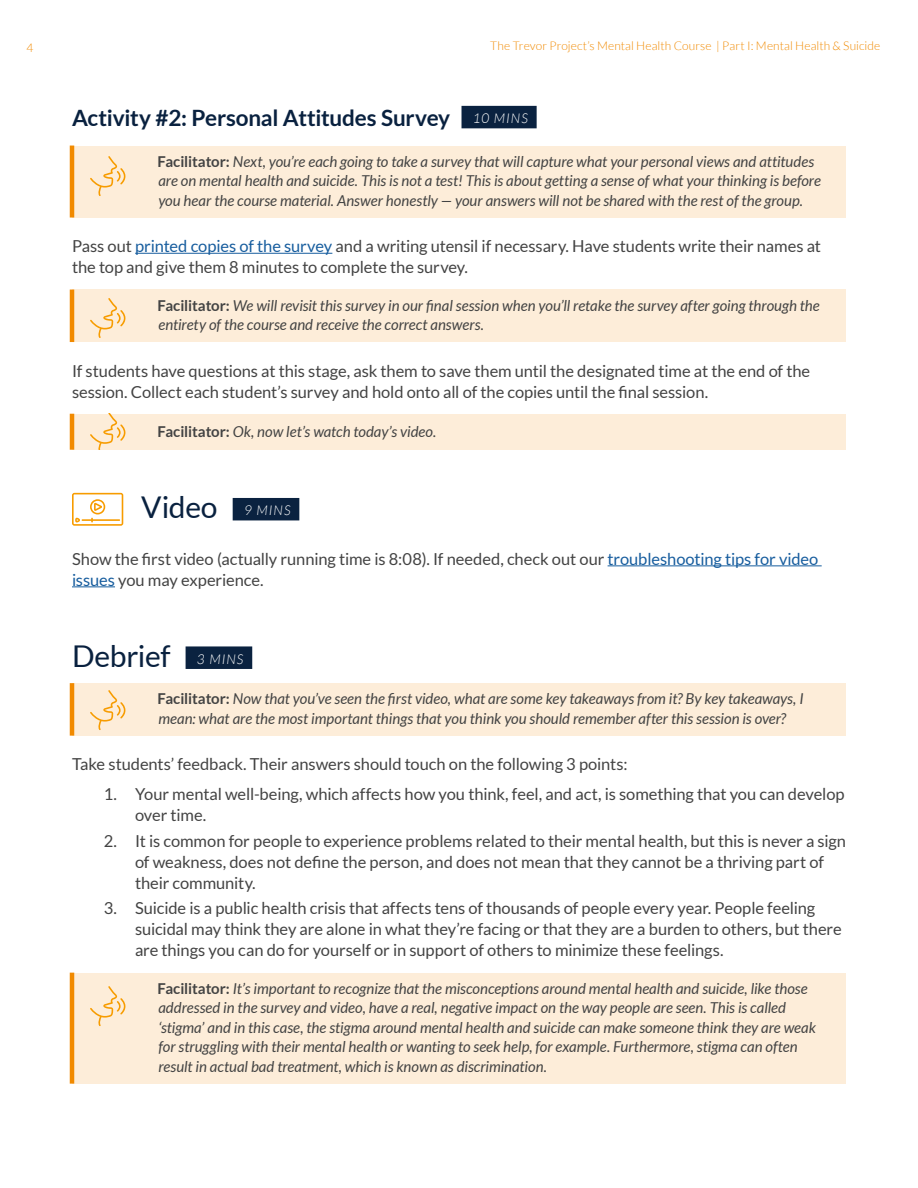
<style>
.page{position:relative;width:918px;height:1188px;background:#fff}
.page>*{position:absolute;margin:0;border:0;box-sizing:border-box;transform-origin:0 0}
.t1{font:30px "Lato";letter-spacing:-.01em;color:#09213f}
.t2{font:700 22.5px "Lato";letter-spacing:-.01em;color:#09213f}
.t3{font:16.5px/21px "Lato";letter-spacing:-.005em;color:#434343}
.scripted{font:italic 15px/19.5px "Lato";color:#434343}
.t4{font:italic 300 13.5px "Lato";letter-spacing:.075em;color:#fff}
.t5{font:300 12px "Lato";letter-spacing:.005em;color:#f18a00}
.s1{font-weight:300;font-style:italic;font-size:13.5px;color:#fff}
.s2{font-weight:700;font-style:normal}
.s3{color:#175d9e}
</style>
<div class="page">
<div style="left:462px;top:106px;width:75px;height:22px;background:#0a2240"></div>
<div style="left:72px;top:146px;width:774px;height:72px;background:#fdedd9"></div>
<hr style="left:70px;top:146px;width:4px;height:72px;background:#f18a00">
<hr style="left:135px;top:253px;width:197px;height:1px;background:#175d9e">
<div style="left:72px;top:290px;width:774px;height:52px;background:#fdedd9"></div>
<hr style="left:70px;top:290px;width:4px;height:52px;background:#f18a00">
<div style="left:72px;top:414px;width:774px;height:36px;background:#fdedd9"></div>
<hr style="left:70px;top:414px;width:4px;height:36px;background:#f18a00">
<div style="left:233px;top:498px;width:66px;height:22px;background:#0a2240"></div>
<hr style="left:608px;top:565px;width:214px;height:1px;background:#175d9e">
<hr style="left:72px;top:586px;width:43px;height:1px;background:#175d9e">
<div style="left:186px;top:646px;width:66px;height:23px;background:#0a2240"></div>
<div style="left:72px;top:683px;width:774px;height:53px;background:#fdedd9"></div>
<hr style="left:70px;top:683px;width:4px;height:53px;background:#f18a00">
<div style="left:72px;top:973px;width:774px;height:111px;background:#fdedd9"></div>
<hr style="left:70px;top:973px;width:4px;height:111px;background:#f18a00">
<svg style="left:90px;top:156px;width:36px;height:40px"></svg>
<svg style="left:90px;top:298px;width:36px;height:40px"></svg>
<svg style="left:90px;top:414px;width:36px;height:36px"></svg>
<svg style="left:72px;top:493px;width:51px;height:33px"></svg>
<svg style="left:90px;top:690px;width:36px;height:40px"></svg>
<svg style="left:90px;top:986px;width:36px;height:40px"></svg>
<p class="t5" style="left:26px;top:41px;width:8px">4</p>
<p class="t5" style="left:490px;top:39px;width:391px">The Trevor Project’s Mental Health Course | Part I: Mental Health &amp; Suicide</p>
<h3 class="t2" style="left:72px;top:105px;width:457px">Activity #2: Personal Attitudes Survey <span class="s1">10 MINS</span></h3>
<p class="scripted" style="left:158px;top:152px;width:665px"><span class="s2">Facilitator:</span> Next, you’re each going to take a survey that will capture what your personal views and attitudes are on mental health and suicide. This is not a test! This is about getting a sense of what your thinking is before you hear the course material. Answer honestly — your answers will not be shared with the rest of the group.</p>
<p class="t3" style="left:72px;top:236px;width:751px">Pass out <span class="s3">printed copies of the survey</span> and a writing utensil if necessary. Have students write their names at the top and give them 8 minutes to complete the survey.</p>
<p class="scripted" style="left:158px;top:296px;width:664px"><span class="s2">Facilitator:</span> We will revisit this survey in our final session when you’ll retake the survey after going through the entirety of the course and receive the correct answers.</p>
<p class="t3" style="left:72px;top:360px;width:740px">If students have questions at this stage, ask them to save them until the designated time at the end of the session. Collect each student’s survey and hold onto all of the copies until the final session.</p>
<p class="scripted" style="left:158px;top:422px;width:280px"><span class="s2">Facilitator:</span> Ok, now let’s watch today’s video.</p>
<h2 class="t1" style="left:141px;top:491px;width:78px">Video</h2>
<h2 class="t4" style="left:244px;top:503px;width:48px">9 MINS</h2>
<p class="t3" style="left:72px;top:548px;width:748px">Show the first video (actually running time is 8:08). If needed, check out our <span class="s3">troubleshooting tips for video issues</span> you may experience.</p>
<h2 class="t1" style="left:72px;top:639px;width:100px">Debrief</h2>
<h2 class="t4" style="left:197px;top:652px;width:48px">3 MINS</h2>
<p class="scripted" style="left:158px;top:689px;width:648px"><span class="s2">Facilitator:</span> Now that you’ve seen the first video, what are some key takeaways from it? By key takeaways, I mean: what are the most important things that you think you should remember after this session is over?</p>
<p class="t3" style="left:72px;top:754px;width:557px">Take students’ feedback. Their answers should touch on the following 3 points:</p>
<p class="t3" style="left:135px;top:784px;width:711px;text-indent:-31px">1. Your mental well-being, which affects how you think, feel, and act, is something that you can develop over time.</p>
<p class="t3" style="left:135px;top:830px;width:713px;text-indent:-31px">2. It is common for people to experience problems related to their mental health, but this is never a sign of weakness, does not define the person, and does not mean that they cannot be a thriving part of their community.</p>
<p class="t3" style="left:135px;top:898px;width:708px;text-indent:-31px">3. Suicide is a public health crisis that affects tens of thousands of people every year. People feeling suicidal may think they are alone in what they’re facing or that they are a burden to others, but there are things you can do for yourself or in support of others to minimize these feelings.</p>
<p class="scripted" style="left:158px;top:979px;width:660px"><span class="s2">Facilitator:</span> It’s important to recognize that the misconceptions around mental health and suicide, like those addressed in the survey and video, have a real, negative impact on the way people are seen. This is called ‘stigma’ and in this case, the stigma around mental health and suicide can make someone think they are weak for struggling with their mental health or wanting to seek help, for example. Furthermore, stigma can often result in actual bad treatment, which is known as discrimination.</p>
</div>
